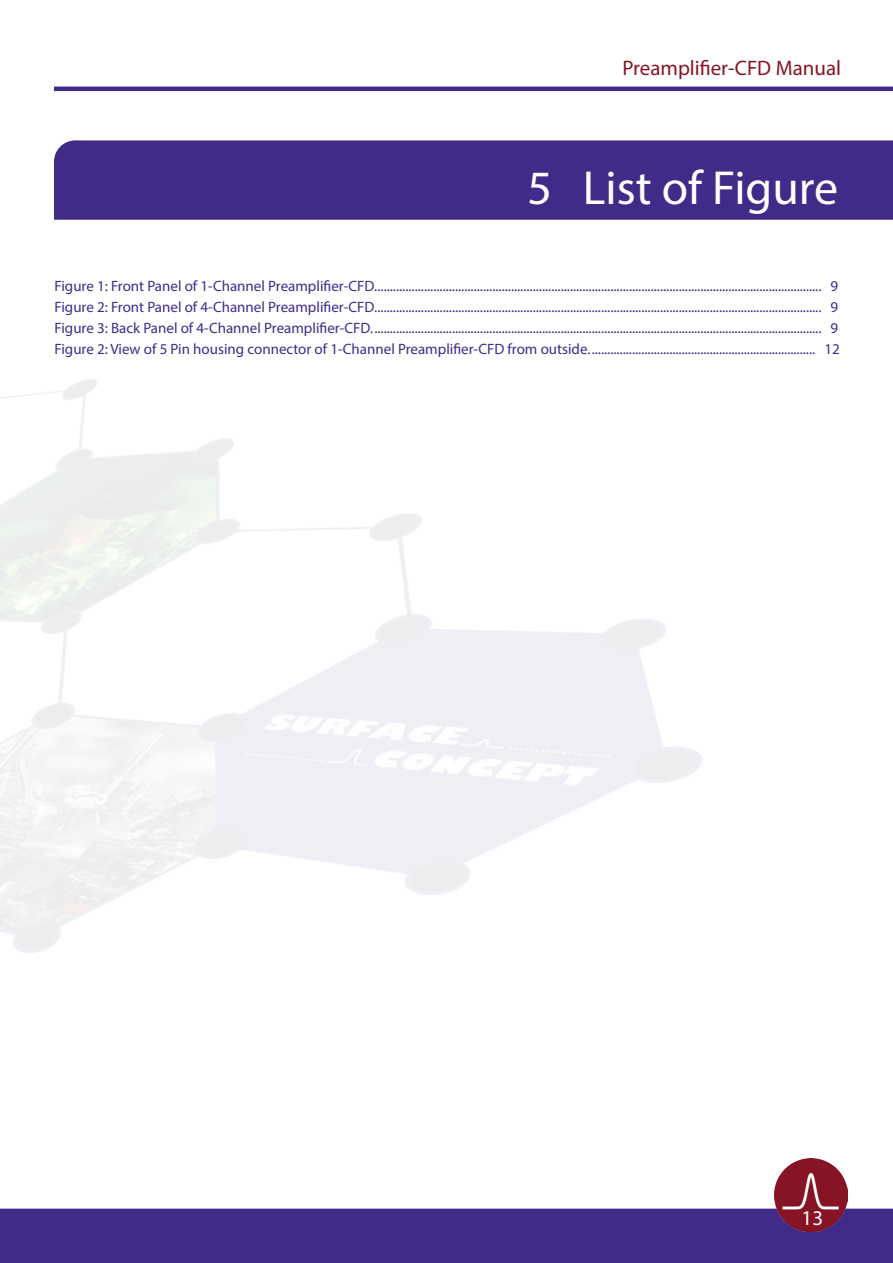
<style>
.page{position:relative;width:893px;height:1263px;background:#fff}
.page>*{position:absolute;margin:0;border:0;box-sizing:border-box;transform-origin:0 0}
.t1{font:48px "Myriad Pro";color:#fff}
.t2{font:21px "Myriad Pro";color:#871426}
.t3{font:21px "Myriad Pro";color:#fff}
.t4{font:15px/21px "Myriad Pro";color:#402b89;text-align:justify}
</style>
<div class="page">
<div style="left:0;top:1208px;width:893px;height:55px;background:#402b89"></div>
<img style="left:775px;top:1158px;width:73px;height:74px">
<hr style="left:54px;top:87px;width:839px;height:4px;background:#402b89">
<div style="left:54px;top:140px;width:839px;height:80px;background:#402b89"></div>
<h2 class="t2" style="left:622px;top:55px;width:220px">Preamplifier-CFD Manual</h2>
<h1 class="t1" style="left:528px;top:158px;width:312px">5 List of Figure</h1>
<p class="t4" style="left:55px;top:275px;width:787px">Figure 1: Front Panel of 1-Channel Preamplifier-CFD................................................................................................................................................ 9<br>Figure 2: Front Panel of 4-Channel Preamplifier-CFD................................................................................................................................................ 9<br>Figure 3: Back Panel of 4-Channel Preamplifier-CFD................................................................................................................................................. 9<br>Figure 2: View of 5 Pin housing connector of 1-Channel Preamplifier-CFD from outside......................................................................... 12</p>
<h2 class="t3" style="left:801px;top:1204px;width:23px">13</h2>
</div>
